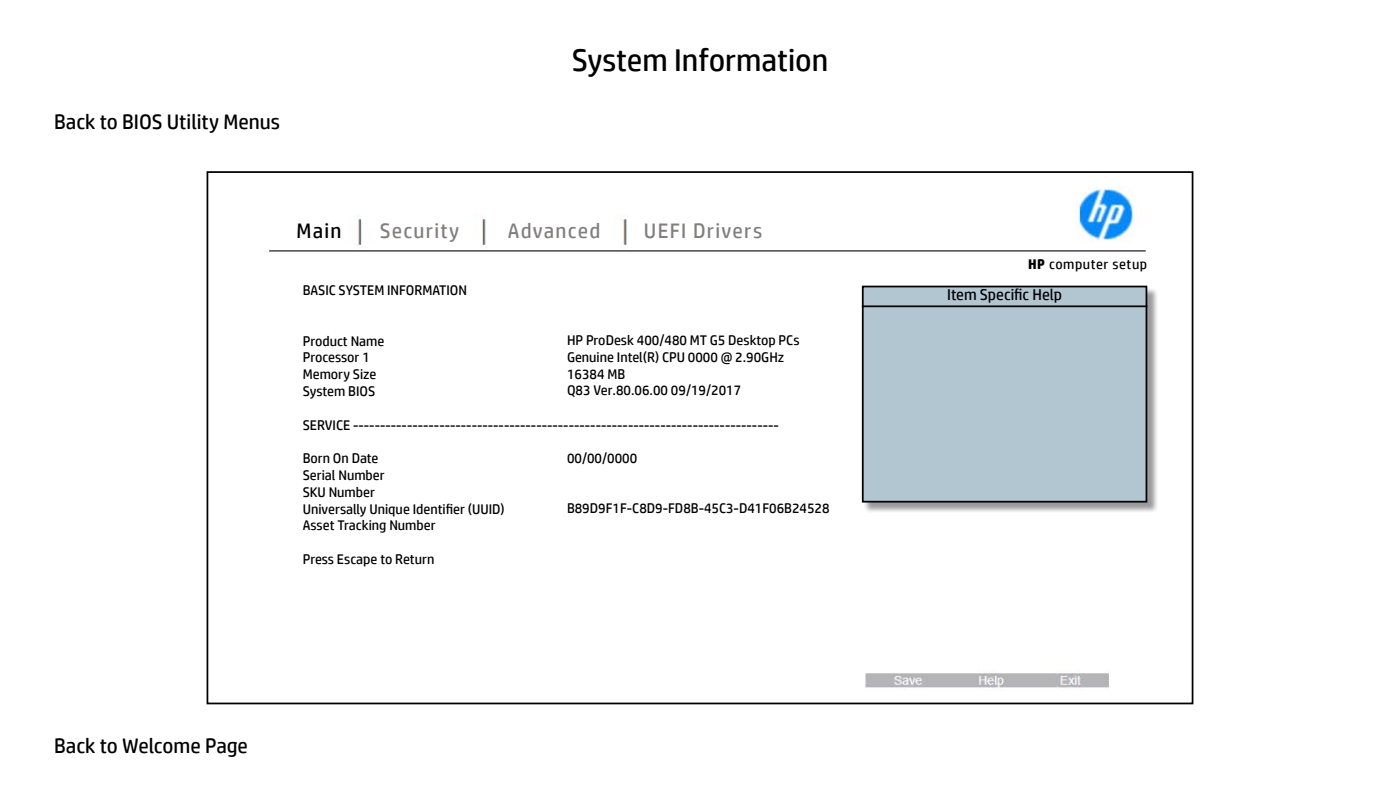
<style>
.page{position:relative;width:1400px;height:788px;background:#fff}
.page>*{position:absolute;margin:0;border:0;box-sizing:border-box;transform-origin:0 0}
.t1{font:31.5px "HP Simplified";color:#000}
.t2{font:21px "HP Simplified";color:#000}
.t3{font:21px "HP Simplified";letter-spacing:.06em;color:#817f7e}
.t4{font:15.75px "HP Simplified";color:#000}
.t5{font:14px/16.8px "HP Simplified";color:#000}
.t6{font:14px "HP Simplified";letter-spacing:.04em;color:#000}
.s1{font-weight:700}
</style>
<div class="page">
<img style="left:269px;top:186px;width:879px;height:502px">
<div style="left:863px;top:287px;width:295px;height:226px;background:#000;opacity:.4"></div>
<div style="left:863px;top:286px;width:283px;height:215px;background:#b1c6d1"></div>
<div style="left:862px;top:285px;width:285px;height:217px;border:2px solid #000"></div>
<hr style="left:862px;top:305px;width:285px;height:2px;background:#000">
<h2 class="t2" style="left:54px;top:108px;width:227px">Back to BIOS Utility Menus</h2>
<h1 class="t1" style="left:572px;top:40px;width:258px">System Information</h1>
<h2 class="t2" style="left:297px;top:217px;width:47px">Main</h2>
<h2 class="t3" style="left:380px;top:217px;width:81px">Security</h2>
<h2 class="t3" style="left:508px;top:217px;width:94px">Advanced</h2>
<h2 class="t3" style="left:644px;top:217px;width:120px">UEFI Drivers</h2>
<p class="t5" style="left:303px;top:281px;width:166px">BASIC SYSTEM INFORMATION</p>
<p class="t5" style="left:567px;top:331px;width:234px">HP ProDesk 400/480 MT G5 Desktop PCs<br>Genuine Intel(R) CPU 0000 @ 2.90GHz<br>16384 MB<br>Q83 Ver.80.06.00 09/19/2017</p>
<p class="t5" style="left:303px;top:332px;width:83px">Product Name<br>Processor 1<br>Memory Size<br>System BIOS</p>
<p class="t5" style="left:303px;top:416px;width:478px">SERVICE -------------------------------------------------------------------------------</p>
<p class="t5" style="left:303px;top:449px;width:203px">Born On Date<br>Serial Number<br>SKU Number<br>Universally Unique Identifier (UUID)<br>Asset Tracking Number</p>
<p class="t5" style="left:303px;top:550px;width:133px">Press Escape to Return</p>
<p class="t5" style="left:567px;top:449px;width:72px">00/00/0000</p>
<p class="t5" style="left:567px;top:499px;width:264px">B89D9F1F-C8D9-FD8B-45C3-D41F06B24528</p>
<h2 class="t2" style="left:54px;top:731px;width:195px">Back to Welcome Page</h2>
<p class="t6" style="left:1028px;top:255px;width:121px"><span class="s1">HP</span> computer setup</p>
<p class="t4" style="left:947px;top:284px;width:116px">Item Specific Help</p>
</div>
